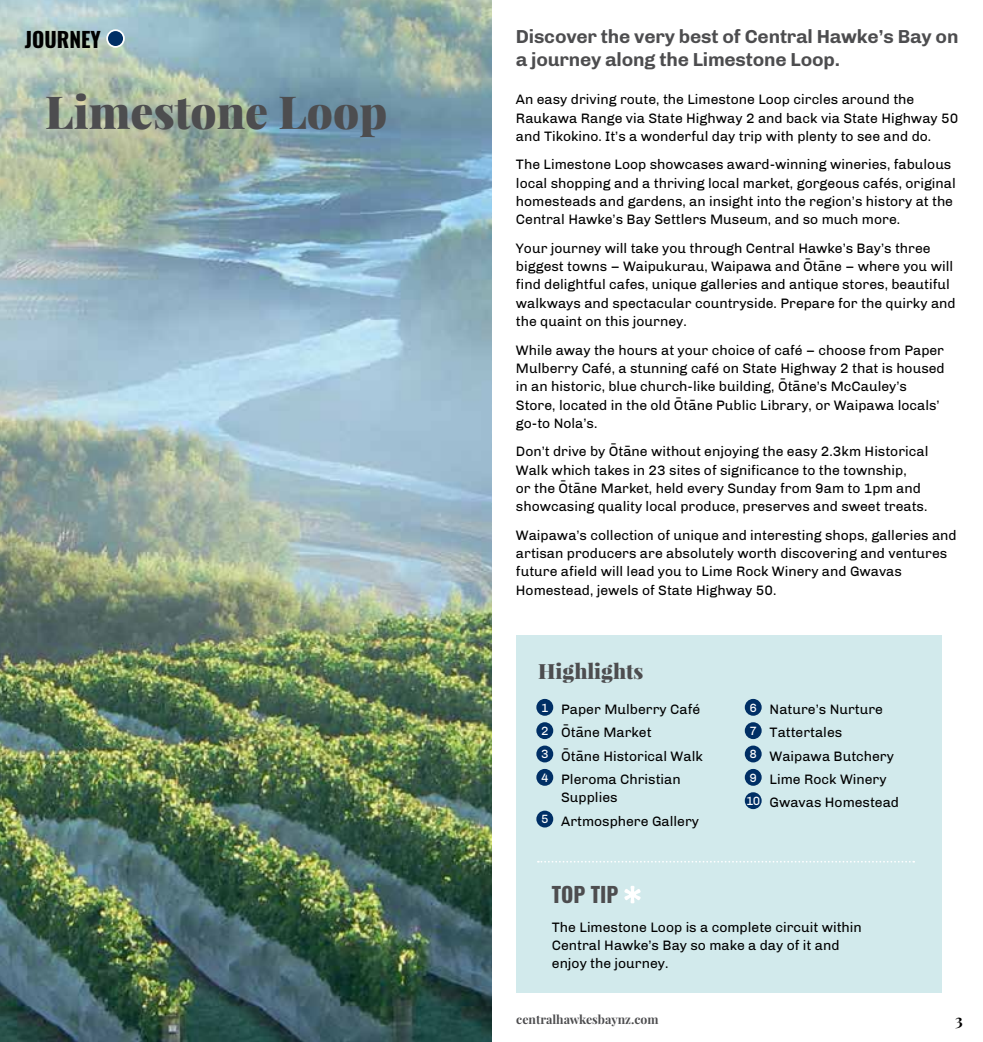
<style>
.page{position:relative;width:983px;height:1042px;background:#fff}
.page>*{position:absolute;margin:0;border:0;box-sizing:border-box;transform-origin:0 0}
.t1{font:900 45.5px "Playfair Display";color:#4d4d4f}
.t2{font:900 21px "Playfair Display";color:#4d4d4f}
.t3{font:700 21px "Oswald";color:#000}
.t4{font:700 21px "Oswald";color:#4d4d4f}
.t5{font:700 19.25px/23.1px "Chivo";letter-spacing:-.01em;color:#4d4d4f}
.t6{font:700 15.75px "Playfair Display";color:#000}
.t7{font:14px/18.4px "Chivo";color:#000}
.t8{font:700 12.25px "Playfair Display";color:#4d4d4f}
</style>
<div class="page">
<img style="left:0;top:0;width:491px;height:1042px">
<div style="left:516px;top:635px;width:425px;height:357px;background:#d2eaec"></div>
<svg style="left:624px;top:886px;width:16px;height:17px"></svg>
<svg style="left:537px;top:861px;width:377px;height:1px"></svg>
<div style="left:107px;top:30px;width:17px;height:17px;background:#002f65;border-radius:50%"></div>
<div style="left:106px;top:29px;width:19px;height:19px;border:2px solid #fff;border-radius:50%"></div>
<div style="left:536px;top:699px;width:17px;height:17px;background:#002f65;border-radius:50%"></div>
<div style="left:536px;top:722px;width:17px;height:17px;background:#002f65;border-radius:50%"></div>
<div style="left:536px;top:745px;width:17px;height:17px;background:#002f65;border-radius:50%"></div>
<div style="left:536px;top:769px;width:17px;height:17px;background:#002f65;border-radius:50%"></div>
<div style="left:536px;top:810px;width:17px;height:17px;background:#002f65;border-radius:50%"></div>
<div style="left:744px;top:699px;width:17px;height:17px;background:#002f65;border-radius:50%"></div>
<div style="left:744px;top:722px;width:17px;height:17px;background:#002f65;border-radius:50%"></div>
<div style="left:744px;top:745px;width:17px;height:17px;background:#002f65;border-radius:50%"></div>
<div style="left:744px;top:769px;width:17px;height:17px;background:#002f65;border-radius:50%"></div>
<div style="left:744px;top:792px;width:17px;height:17px;background:#002f65;border-radius:50%"></div>
<h2 class="t3" style="left:25px;top:25px;width:78px">JOURNEY</h2>
<h1 class="t1" style="left:45px;top:82px;width:343px">Limestone Loop</h1>
<h3 class="t5" style="left:516px;top:25px;width:444px">Discover the very best of Central Hawke’s Bay on a journey along the Limestone Loop.</h3>
<p class="t7" style="left:516px;top:90px;width:444px">An easy driving route, the Limestone Loop circles around the<br>Raukawa Range via State Highway 2 and back via State Highway 50 and Tikokino. It’s a wonderful day trip with plenty to see and do.</p>
<p class="t7" style="left:516px;top:155px;width:441px">The Limestone Loop showcases award-winning wineries, fabulous local shopping and a thriving local market, gorgeous cafés, original homesteads and gardens, an insight into the region’s history at the Central Hawke’s Bay Settlers Museum, and so much more.</p>
<p class="t7" style="left:516px;top:239px;width:441px">Your journey will take you through Central Hawke’s Bay’s three biggest towns – Waipukurau, Waipawa and Ōtāne – where you will find delightful cafes, unique galleries and antique stores, beautiful walkways and spectacular countryside. Prepare for the quirky and the quaint on this journey.</p>
<p class="t7" style="left:516px;top:340px;width:430px">While away the hours at your choice of café – choose from Paper Mulberry Café, a stunning café on State Highway 2 that is housed in an historic, blue church-like building, Ōtāne’s McCauley’s Store, located in the old Ōtāne Public Library, or Waipawa locals’ go-to Nola’s.</p>
<p class="t7" style="left:516px;top:442px;width:414px">Don’t drive by Ōtāne without enjoying the easy 2.3km Historical Walk which takes in 23 sites of significance to the township,<br>or the Ōtāne Market, held every Sunday from 9am to 1pm and showcasing quality local produce, preserves and sweet treats.</p>
<p class="t7" style="left:516px;top:526px;width:442px">Waipawa’s collection of unique and interesting shops, galleries and artisan producers are absolutely worth discovering and ventures future afield will lead you to Lime Rock Winery and Gwavas Homestead, jewels of State Highway 50.</p>
<h2 class="t2" style="left:538px;top:657px;width:107px">Highlights</h2>
<p class="t7" style="left:541px;top:697px;width:163px;line-height:23.3px"><sup>1</sup> Paper Mulberry Café<br><sup>2</sup> Ōtāne Market<br><sup>3</sup> Ōtāne Historical Walk<br><sup>4</sup> Pleroma Christian</p>
<p class="t7" style="left:541px;top:786px;width:159px;line-height:23.3px;text-indent:20px">Supplies<br><sup>5</sup> Artmosphere Gallery</p>
<h2 class="t4" style="left:551px;top:879px;width:68px">TOP TIP</h2>
<p class="t7" style="left:746px;top:697px;width:154px;line-height:23.3px"><sup>6</sup> Nature’s Nurture<br><sup>7</sup> Tattertales<br><sup>8</sup> Waipawa Butchery<br><sup>9</sup> Lime Rock Winery<br><sup>10</sup> Gwavas Homestead</p>
<p class="t7" style="left:551px;top:918px;width:311px">The Limestone Loop is a complete circuit within<br>Central Hawke’s Bay so make a day of it and enjoy the journey.</p>
<p class="t8" style="left:516px;top:1011px;width:144px">centralhawkesbaynz.com</p>
<p class="t6" style="left:954px;top:1010px;width:9px">3</p>
</div>
